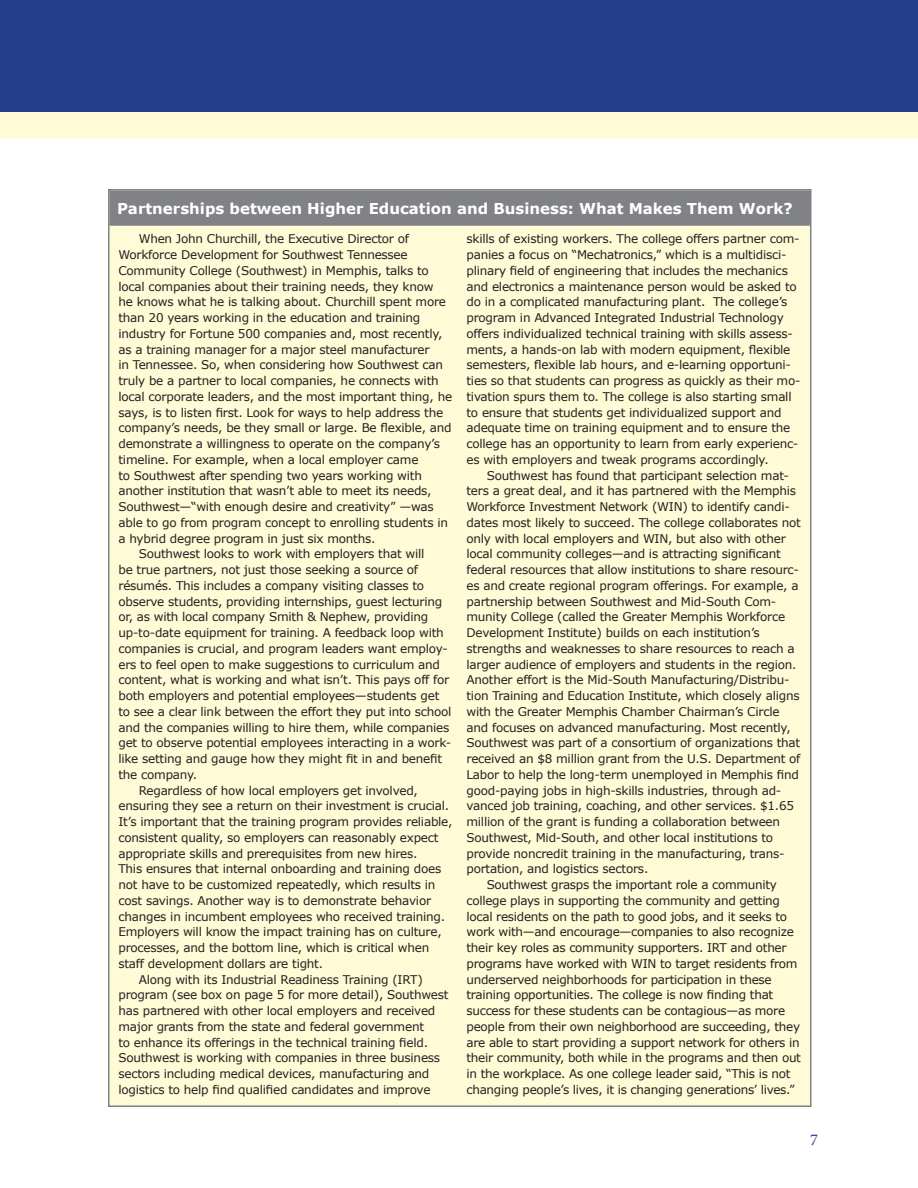
<style>
.page{position:relative;width:918px;height:1188px;background:#fff}
.page>*{position:absolute;margin:0;border:0;box-sizing:border-box;transform-origin:0 0}
.t1{font:16.5px "Minion Pro";color:#253f8e}
.Chart_Head{font:700 15px "Verdana";color:#fff}
.Body{font:12px/15.8px "Verdana";letter-spacing:-.02em;color:#231f20}
</style>
<div class="page">
<div style="left:0;top:0;width:918px;height:112px;background:#253f8e"></div>
<div style="left:0;top:112px;width:918px;height:27px;background:#fffbd6"></div>
<div style="left:109px;top:190px;width:702px;height:916px;background:#fffbd6"></div>
<div style="left:110px;top:191px;width:699px;height:34px;background:#808285"></div>
<hr style="left:110px;top:224px;width:700px;height:2px;background:#808285">
<p class="Chart_Head" style="left:117px;top:198px;width:677px">Partnerships between Higher Education and Business: What Makes Them Work?</p>
<p class="Body" style="left:118px;top:231px;width:335px;text-indent:20px">When John Churchill, the Executive Director of Workforce Development for Southwest Tennessee Community College (Southwest) in Memphis, talks to local companies about their training needs, they know<br>he knows what he is talking about. Churchill spent more than 20 years working in the education and training industry for Fortune 500 companies and, most recently, as a training manager for a major steel manufacturer<br>in Tennessee. So, when considering how Southwest can truly be a partner to local companies, he connects with local corporate leaders, and the most important thing, he says, is to listen first. Look for ways to help address the company’s needs, be they small or large. Be flexible, and demonstrate a willingness to operate on the company’s timeline. For example, when a local employer came<br>to Southwest after spending two years working with another institution that wasn’t able to meet its needs, Southwest—“with enough desire and creativity” —was able to go from program concept to enrolling students in a hybrid degree program in just six months.</p>
<p class="Body" style="left:118px;top:546px;width:335px;text-indent:20px">Southwest looks to work with employers that will<br>be true partners, not just those seeking a source of résumés. This includes a company visiting classes to observe students, providing internships, guest lecturing or, as with local company Smith &amp; Nephew, providing up-to-date equipment for training. A feedback loop with companies is crucial, and program leaders want employ&shy;ers to feel open to make suggestions to curriculum and content, what is working and what isn’t. This pays off for both employers and potential employees—students get to see a clear link between the effort they put into school and the companies willing to hire them, while companies get to observe potential employees interacting in a work&shy;like setting and gauge how they might fit in and benefit the company.</p>
<p class="Body" style="left:118px;top:782px;width:336px;text-indent:20px">Regardless of how local employers get involved, ensuring they see a return on their investment is crucial.<br>It’s important that the training program provides reliable, consistent quality, so employers can reasonably expect appropriate skills and prerequisites from new hires.<br>This ensures that internal onboarding and training does not have to be customized repeatedly, which results in cost savings. Another way is to demonstrate behavior changes in incumbent employees who received training.<br>Employers will know the impact training has on culture, processes, and the bottom line, which is critical when staff development dollars are tight.</p>
<p class="Body" style="left:118px;top:971px;width:332px;text-indent:20px">Along with its Industrial Readiness Training (IRT) program (see box on page 5 for more detail), Southwest has partnered with other local employers and received major grants from the state and federal government<br>to enhance its offerings in the technical training field.<br>Southwest is working with companies in three business sectors including medical devices, manufacturing and logistics to help find qualified candidates and improve</p>
<p class="Body" style="left:466px;top:231px;width:335px">skills of existing workers. The college offers partner com&shy;panies a focus on “Mechatronics,” which is a multidisci&shy;plinary field of engineering that includes the mechanics and electronics a maintenance person would be asked to do in a complicated manufacturing plant. The college’s program in Advanced Integrated Industrial Technology offers individualized technical training with skills assess&shy;ments, a hands-on lab with modern equipment, flexible semesters, flexible lab hours, and e-learning opportuni&shy;ties so that students can progress as quickly as their mo&shy;tivation spurs them to. The college is also starting small to ensure that students get individualized support and adequate time on training equipment and to ensure the college has an opportunity to learn from early experienc&shy;es with employers and tweak programs accordingly.</p>
<p class="Body" style="left:466px;top:467px;width:336px;text-indent:20px">Southwest has found that participant selection mat&shy;ters a great deal, and it has partnered with the Memphis Workforce Investment Network (WIN) to identify candi&shy;dates most likely to succeed. The college collaborates not only with local employers and WIN, but also with other local community colleges—and is attracting significant federal resources that allow institutions to share resourc&shy;es and create regional program offerings. For example, a partnership between Southwest and Mid-South Com&shy;munity College (called the Greater Memphis Workforce Development Institute) builds on each institution’s strengths and weaknesses to share resources to reach a larger audience of employers and students in the region.<br>Another effort is the Mid-South Manufacturing/Distribu&shy;tion Training and Education Institute, which closely aligns with the Greater Memphis Chamber Chairman’s Circle and focuses on advanced manufacturing. Most recently, Southwest was part of a consortium of organizations that received an $8 million grant from the U.S. Department of Labor to help the long-term unemployed in Memphis find good-paying jobs in high-skills industries, through ad&shy;vanced job training, coaching, and other services. $1.65 million of the grant is funding a collaboration between Southwest, Mid-South, and other local institutions to provide noncredit training in the manufacturing, trans&shy;portation, and logistics sectors.</p>
<p class="Body" style="left:466px;top:877px;width:336px;text-indent:20px">Southwest grasps the important role a community college plays in supporting the community and getting local residents on the path to good jobs, and it seeks to work with—and encourage—companies to also recognize their key roles as community supporters. IRT and other programs have worked with WIN to target residents from underserved neighborhoods for participation in these training opportunities. The college is now finding that success for these students can be contagious—as more people from their own neighborhood are succeeding, they are able to start providing a support network for others in their community, both while in the programs and then out in the workplace. As one college leader said, “This is not changing people’s lives, it is changing generations’ lives.”</p>
<h1 class="t1" style="left:810px;top:1129px;width:9px">7</h1>
</div>
